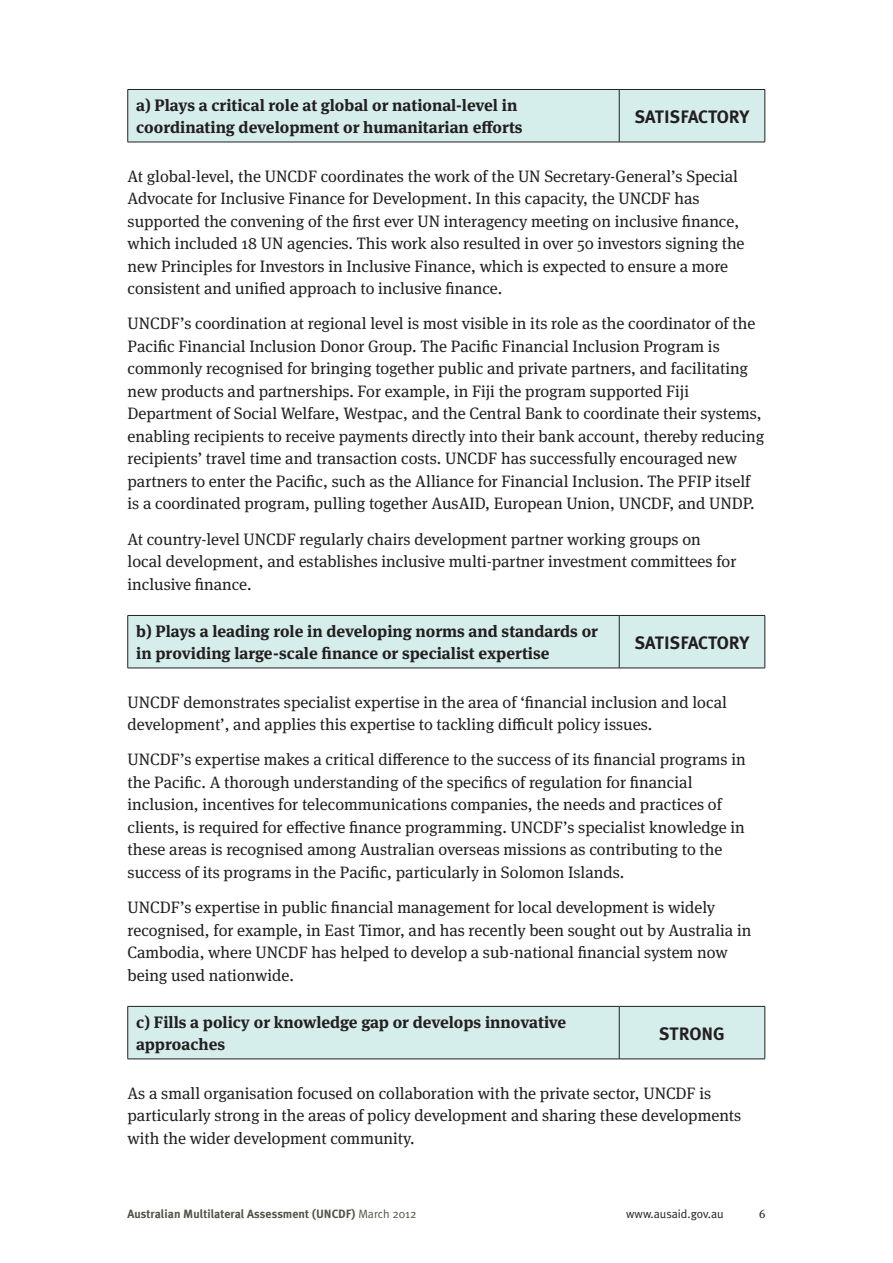
<style>
.page{position:relative;width:893px;height:1263px;background:#fff}
.page>*{position:absolute;margin:0;border:0;box-sizing:border-box;transform-origin:0 0}
._08bbbb_RIGHT_COLUMN{font:700 18px "Meta Plus";color:#231f20}
._04__BODY_TEXT{font:16.5px/22.5px "Meta Serif OT";color:#231f20}
._04__BODY_TEXT-2{font:700 16.5px/22.5px "Meta Serif OT";color:#231f20}
.t1{font:700 12px "Meta Plus";color:#53534a}
.t2{font:12px "Meta Plus Normal";color:#231f20}
.t3{font:12px "Meta Serif OT";color:#231f20}
.s1{font-family:"Meta Plus Normal";font-weight:400}
</style>
<div class="page">
<div style="left:128px;top:90px;width:637px;height:52px;background:#d5edeb"></div>
<hr style="left:128px;top:89px;width:491px;height:1px;background:#231f20">
<hr style="left:619px;top:89px;width:146px;height:1px;background:#231f20">
<hr style="left:619px;top:90px;width:1px;height:52px;background:#231f20">
<hr style="left:128px;top:142px;width:491px;height:1px;background:#231f20">
<hr style="left:619px;top:142px;width:146px;height:1px;background:#231f20">
<hr style="left:127px;top:90px;width:1px;height:52px;background:#231f20">
<hr style="left:765px;top:90px;width:1px;height:52px;background:#231f20">
<div style="left:128px;top:616px;width:637px;height:52px;background:#d5edeb"></div>
<hr style="left:619px;top:616px;width:1px;height:52px;background:#231f20">
<hr style="left:128px;top:615px;width:491px;height:1px;background:#231f20">
<hr style="left:127px;top:616px;width:1px;height:52px;background:#231f20">
<hr style="left:619px;top:615px;width:146px;height:1px;background:#231f20">
<hr style="left:765px;top:616px;width:1px;height:52px;background:#231f20">
<hr style="left:128px;top:668px;width:491px;height:1px;background:#231f20">
<hr style="left:619px;top:668px;width:146px;height:1px;background:#231f20">
<div style="left:128px;top:1007px;width:637px;height:52px;background:#d5edeb"></div>
<hr style="left:128px;top:1006px;width:491px;height:1px;background:#231f20">
<hr style="left:619px;top:1006px;width:146px;height:1px;background:#231f20">
<hr style="left:619px;top:1006px;width:1px;height:53px;background:#231f20">
<hr style="left:128px;top:1059px;width:491px;height:1px;background:#231f20">
<hr style="left:619px;top:1059px;width:146px;height:1px;background:#231f20">
<hr style="left:127px;top:1006px;width:1px;height:53px;background:#231f20">
<hr style="left:765px;top:1006px;width:1px;height:53px;background:#231f20">
<p class="_04__BODY_TEXT-2" style="left:136px;top:94px;width:388px">a) Plays a critical role at global or national-level in coordinating development or humanitarian efforts</p>
<p class="_08bbbb_RIGHT_COLUMN" style="left:635px;top:106px;width:116px">SATISFACTORY</p>
<p class="_04__BODY_TEXT" style="left:128px;top:165px;width:618px">At global-level, the UNCDF coordinates the work of the UN Secretary-General’s Special Advocate for Inclusive Finance for Development. In this capacity, the UNCDF has supported the convening of the first ever UN interagency meeting on inclusive finance, which included 18 UN agencies. This work also resulted in over 50 investors signing the new Principles for Investors in Inclusive Finance, which is expected to ensure a more consistent and unified approach to inclusive finance.</p>
<p class="_04__BODY_TEXT" style="left:128px;top:313px;width:638px">UNCDF’s coordination at regional level is most visible in its role as the coordinator of the Pacific Financial Inclusion Donor Group. The Pacific Financial Inclusion Program is commonly recognised for bringing together public and private partners, and facilitating new products and partnerships. For example, in Fiji the program supported Fiji Department of Social Welfare, Westpac, and the Central Bank to coordinate their systems, enabling recipients to receive payments directly into their bank account, thereby reducing recipients’ travel time and transaction costs. UNCDF has successfully encouraged new partners to enter the Pacific, such as the Alliance for Financial Inclusion. The PFIP itself is a coordinated program, pulling together AusAID, European Union, UNCDF, and UNDP.</p>
<p class="_04__BODY_TEXT" style="left:128px;top:528px;width:610px">At country-level UNCDF regularly chairs development partner working groups on local development, and establishes inclusive multi-partner investment committees for inclusive finance.</p>
<p class="_04__BODY_TEXT-2" style="left:136px;top:620px;width:463px">b) Plays a leading role in developing norms and standards or in providing large-scale finance or specialist expertise</p>
<p class="_08bbbb_RIGHT_COLUMN" style="left:635px;top:632px;width:116px">SATISFACTORY</p>
<p class="_04__BODY_TEXT" style="left:128px;top:691px;width:601px">UNCDF demonstrates specialist expertise in the area of ‘financial inclusion and local development’, and applies this expertise to tackling difficult policy issues.</p>
<p class="_04__BODY_TEXT" style="left:128px;top:749px;width:620px">UNCDF’s expertise makes a critical difference to the success of its financial programs in the Pacific. A thorough understanding of the specifics of regulation for financial inclusion, incentives for telecommunications companies, the needs and practices of clients, is required for effective finance programming. UNCDF’s specialist knowledge in these areas is recognised among Australian overseas missions as contributing to the success of its programs in the Pacific, particularly in Solomon Islands.</p>
<p class="_04__BODY_TEXT" style="left:128px;top:896px;width:625px">UNCDF’s expertise in public financial management for local development is widely recognised, for example, in East Timor, and has recently been sought out by Australia in Cambodia, where UNCDF has helped to develop a sub-national financial system now being used nationwide.</p>
<p class="_04__BODY_TEXT-2" style="left:136px;top:1011px;width:431px">c) Fills a policy or knowledge gap or develops innovative approaches</p>
<p class="_08bbbb_RIGHT_COLUMN" style="left:659px;top:1023px;width:67px">STRONG</p>
<p class="_04__BODY_TEXT" style="left:128px;top:1082px;width:615px">As a small organisation focused on collaboration with the private sector, UNCDF is particularly strong in the areas of policy development and sharing these developments with the wider development community.</p>
<p class="t1" style="left:128px;top:1207px;width:290px">Australian Multilateral Assessment (UNCDF) <span class="s1">March 2012</span></p>
<p class="t2" style="left:626px;top:1207px;width:99px">www.ausaid.gov.au</p>
<p class="t3" style="left:759px;top:1207px;width:8px">6</p>
</div>
